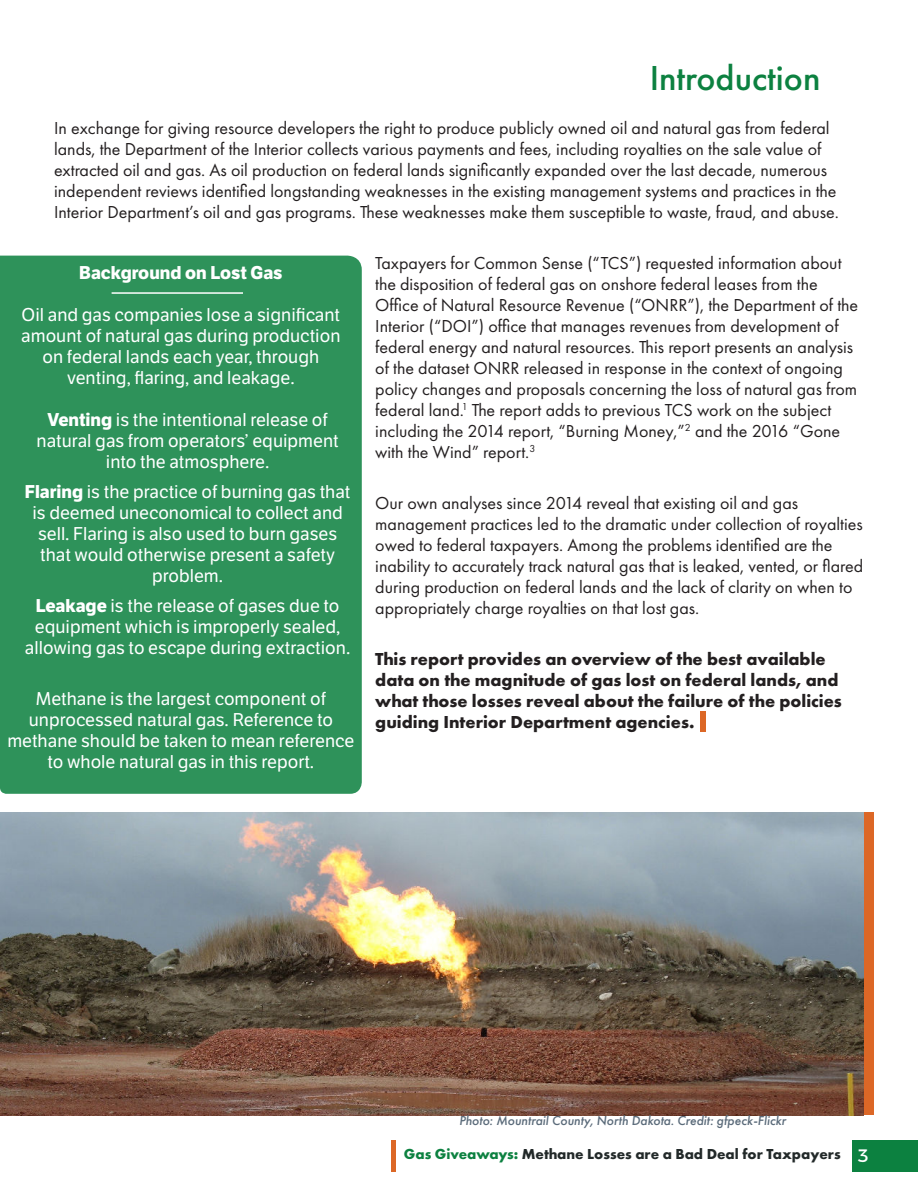
<style>
.page{position:relative;width:918px;height:1188px;background:#fff}
.page>*{position:absolute;margin:0;border:0;box-sizing:border-box;transform-origin:0 0}
.t1{font:500 36px "Futura PT";color:#0c8140}
.t2{font:18px/21px "Futura PT";color:#231f20}
.t3{font:18px/21px "LFT Etica";color:#fff;text-align:center}
.t4{font:700 18px/21px "Futura PT";color:#231f20}
.t5{font:700 18px "LFT Etica";color:#fff}
.t6{font:700 15px "Futura PT";color:#222929}
.t7{font:italic 500 13.5px "Futura PT";color:#5b6b7a}
.s1{font-weight:700}
.s2{color:#0c8140}
.s3{font-family:"Montserrat";font-weight:400;font-size:18px;color:#fff}
</style>
<div class="page">
<div style="left:852px;top:1140px;width:66px;height:31px;background:#0c8140"></div>
<hr style="left:391px;top:1140px;width:4px;height:31px;background:#dc6726">
<div style="left:700px;top:711px;width:5px;height:21px;background:#dc6726"></div>
<div style="left:0;top:256px;width:362px;height:538px;background:#2e925a"></div>
<hr style="left:112px;top:292px;width:131px;height:2px;background:#fff">
<img style="left:0;top:813px;width:864px;height:302px">
<div style="left:864px;top:813px;width:9px;height:302px;background:#dc6726"></div>
<h1 class="t1" style="left:650px;top:64px;width:172px">Introduction</h1>
<p class="t2" style="left:54px;top:119px;width:786px">In exchange for giving resource developers the right to produce publicly owned oil and natural gas from federal lands, the Department of the Interior collects various payments and fees, including royalties on the sale value of extracted oil and gas. As oil production on federal lands significantly expanded over the last decade, numerous independent reviews identified longstanding weaknesses in the existing management systems and practices in the Interior Department’s oil and gas programs. These weaknesses make them susceptible to waste, fraud, and abuse.</p>
<p class="t2" style="left:375px;top:254px;width:484px">Taxpayers for Common Sense (“TCS”) requested information about the disposition of federal gas on onshore federal leases from the Office of Natural Resource Revenue (“ONRR”), the Department of the Interior (“DOI”) office that manages revenues from development of federal energy and natural resources. This report presents an analysis of the dataset ONRR released in response in the context of ongoing policy changes and proposals concerning the loss of natural gas from federal land.<sup>1</sup> The report adds to previous TCS work on the subject including the 2014 report, “Burning Money,”<sup>2</sup> and the 2016 “Gone with the Wind” report.<sup>3</sup></p>
<p class="t2" style="left:375px;top:494px;width:489px">Our own analyses since 2014 reveal that existing oil and gas management practices led to the dramatic under collection of royalties owed to federal taxpayers. Among the problems identified are the inability to accurately track natural gas that is leaked, vented, or flared during production on federal lands and the lack of clarity on when to appropriately charge royalties on that lost gas.</p>
<p class="t4" style="left:375px;top:650px;width:468px">This report provides an overview of the best available data on the magnitude of gas lost on federal lands, and what those losses reveal about the failure of the policies guiding Interior Department agencies.</p>
<p class="t5" style="left:79px;top:266px;width:205px">Background on Lost Gas</p>
<p class="t3" style="left:21px;top:306px;width:321px">Oil and gas companies lose a significant amount of natural gas during production on federal lands each year, through venting, flaring, and leakage.</p>
<p class="t3" style="left:37px;top:411px;width:304px"><span class="s1">Venting</span> is the intentional release of natural gas from operators’ equipment into the atmosphere.</p>
<p class="t3" style="left:25px;top:483px;width:327px"><span class="s1">Flaring</span> is the practice of burning gas that is deemed uneconomical to collect and sell. Flaring is also used to burn gases that would otherwise present a safety problem.</p>
<p class="t3" style="left:25px;top:597px;width:327px"><span class="s1">Leakage</span> is the release of gases due to equipment which is improperly sealed, allowing gas to escape during extraction.</p>
<p class="t3" style="left:7px;top:690px;width:349px">Methane is the largest component of unprocessed natural gas. Reference to methane should be taken to mean reference to whole natural gas in this report.</p>
<p class="t7" style="left:459px;top:1115px;width:328px">Photo: Mountrail County, North Dakota. Credit: gfpeck-Flickr</p>
<p class="t6" style="left:404px;top:1148px;width:466px"><span class="s2">Gas Giveaways:</span> Methane Losses are a Bad Deal for Taxpayers <span class="s3">3</span></p>
</div>
